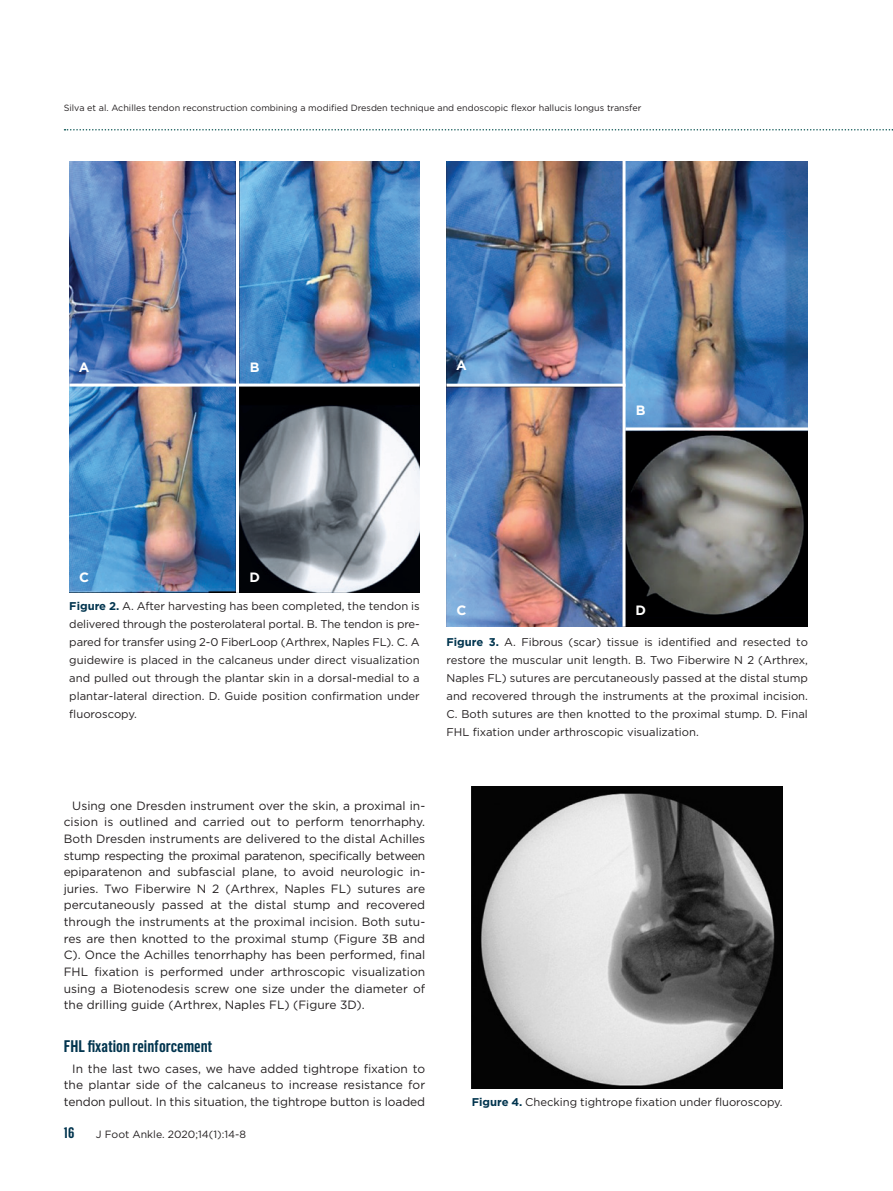
<style>
.page{position:relative;width:893px;height:1191px;background:#fff}
.page>*{position:absolute;margin:0;border:0;box-sizing:border-box;transform-origin:0 0}
.t1{font:600 16.5px "Flama Cond";color:#01344e}
.t2{font:600 15px "Flama Cond";color:#01344e}
.t3{font:700 13.5px "Gotham";color:#fff}
.t4{font:12px/16.6px "Gotham";color:#231f20}
.t5{font:11.25px/18px "Gotham";color:#231f20;text-align:justify}
.t6{font:10.5px "Gotham";color:#231f20}
.t7{font:9px "Gotham";color:#231f20}
.s1{font-weight:700;color:#01344e}
</style>
<div class="page">
<svg style="left:65px;top:129px;width:828px;height:1px"></svg>
<img style="left:472px;top:786px;width:311px;height:302px">
<img style="left:69px;top:162px;width:351px;height:431px">
<hr style="left:236px;top:160px;width:3px;height:433px;background:#fff">
<hr style="left:69px;top:383px;width:351px;height:3px;background:#fff">
<img style="left:446px;top:162px;width:362px;height:465px">
<hr style="left:622px;top:143px;width:3px;height:484px;background:#fff">
<hr style="left:446px;top:384px;width:179px;height:3px;background:#fff">
<hr style="left:625px;top:427px;width:183px;height:3px;background:#fff">
<p class="t7" style="left:64px;top:102px;width:579px">Silva et al. Achilles tendon reconstruction combining a modified Dresden technique and endoscopic flexor hallucis longus transfer</p>
<p class="t3" style="left:79px;top:358px;width:12px">A</p>
<p class="t3" style="left:250px;top:358px;width:11px">B</p>
<p class="t3" style="left:456px;top:357px;width:12px">A</p>
<p class="t3" style="left:636px;top:401px;width:11px">B</p>
<p class="t3" style="left:79px;top:568px;width:11px">C</p>
<p class="t3" style="left:249px;top:568px;width:12px">D</p>
<p class="t5" style="left:69px;top:596px;width:352px"><span class="s1">Figure 2.</span> A. After harvesting has been completed, the tendon is delivered through the posterolateral portal. B. The tendon is pre&shy;pared for transfer using 2-0 FiberLoop (Arthrex, Naples FL). C. A guidewire is placed in the calcaneus under direct visualization and pulled out through the plantar skin in a dorsal-medial to a plantar-lateral direction. D. Guide position confirmation under fluoroscopy.</p>
<p class="t3" style="left:456px;top:601px;width:11px">C</p>
<p class="t3" style="left:635px;top:601px;width:12px">D</p>
<p class="t5" style="left:446px;top:632px;width:363px"><span class="s1">Figure 3.</span> A. Fibrous (scar) tissue is identified and resected to restore the muscular unit length. B. Two Fiberwire N 2 (Arthrex, Naples FL) sutures are percutaneously passed at the distal stump and recovered through the instruments at the proximal incision.<br>C. Both sutures are then knotted to the proximal stump. D. Final FHL fixation under arthroscopic visualization.</p>
<p class="t4" style="left:64px;top:796px;width:363px;text-indent:9px">Using one Dresden instrument over the skin, a proximal in&shy;cision is outlined and carried out to perform tenorrhaphy.<br>Both Dresden instruments are delivered to the distal Achilles stump respecting the proximal paratenon, specifically between epiparatenon and subfascial plane, to avoid neurologic in&shy;juries. Two Fiberwire N 2 (Arthrex, Naples FL) sutures are percutaneously passed at the distal stump and recovered through the instruments at the proximal incision. Both sutu&shy;res are then knotted to the proximal stump (Figure 3B and C). Once the Achilles tenorrhaphy has been performed, final FHL fixation is performed under arthroscopic visualization using a Biotenodesis screw one size under the diameter of the drilling guide (Arthrex, Naples FL) (Figure 3D).</p>
<h1 class="t1" style="left:64px;top:1033px;width:150px">FHL fixation reinforcement</h1>
<p class="t4" style="left:64px;top:1059px;width:363px;text-align:justify;text-indent:9px">In the last two cases, we have added tightrope fixation to the plantar side of the calcaneus to increase resistance for tendon pullout. In this situation, the tightrope button is loaded</p>
<p class="t2" style="left:64px;top:1121px;width:12px">16</p>
<p class="t6" style="left:96px;top:1127px;width:152px">J Foot Ankle. 2020;14(1):14-8</p>
<p class="t5" style="left:472px;top:1092px;width:312px"><span class="s1">Figure 4.</span> Checking tightrope fixation under fluoroscopy.</p>
</div>
